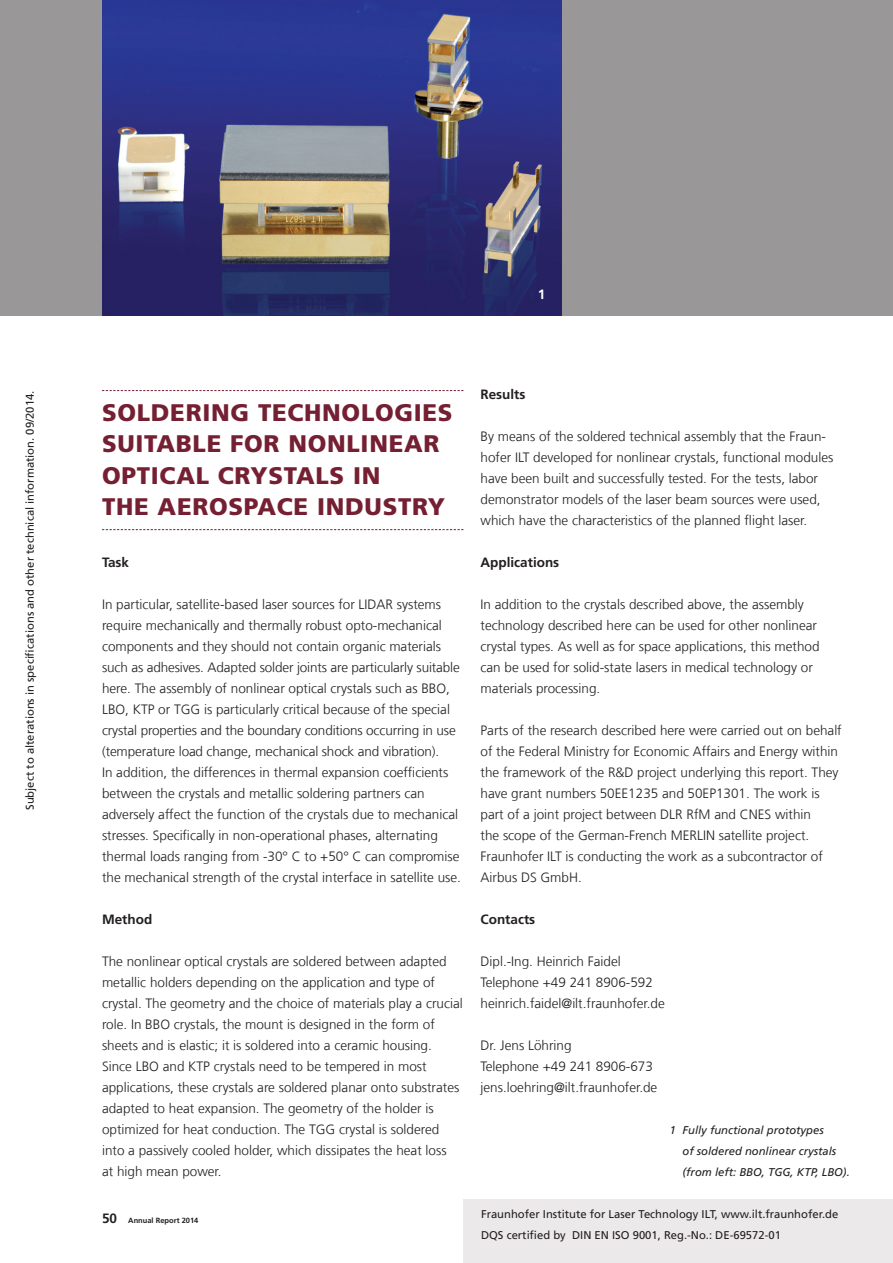
<style>
.page{position:relative;width:893px;height:1263px;background:#fff}
.page>*{position:absolute;margin:0;border:0;box-sizing:border-box;transform-origin:0 0}
.t1{font:900 24px/31.5px "Frutiger LT Com";letter-spacing:.03em;color:#751f32}
.t2{font:300 13.5px/21px "Frutiger LT Com";color:#231f20}
.t3{font:700 13.5px "Frutiger LT Com";color:#231f20}
.t4{font:700 13.5px "Frutiger LT Com";color:#fff}
.t5{font:11.25px/21px "Frutiger LT Com";color:#231f20}
.t6{font:italic 11.25px/21px "Frutiger LT Com";color:#231f20}
.t7{font:700 7.5px "Frutiger LT Com";color:#231f20}
.s1{font-size:13.5px}
</style>
<div class="page">
<div style="left:463px;top:1199px;width:430px;height:64px;background:#ece9ea"></div>
<div style="left:0;top:0;width:893px;height:315px;background:#999798"></div>
<svg style="left:102px;top:390px;width:361px;height:1px"></svg>
<svg style="left:102px;top:529px;width:361px;height:1px"></svg>
<img style="left:102px;top:0;width:459px;height:315px">
<p class="t5" style="left:20px;top:810px;width:421px;rotate:-90deg">Subject to alterations in specifications and other technical information. 09/2014.</p>
<p class="t4" style="left:538px;top:286px;width:9px">1</p>
<h1 class="t1" style="left:102px;top:397px;width:352px">SOLDERING TECHNOLOGIES<br>SUITABLE FOR NONLINEAR<br>OPTICAL CRYSTALS IN<br>THE AEROSPACE INDUSTRY</h1>
<p class="t3" style="left:102px;top:554px;width:29px">Task</p>
<p class="t2" style="left:102px;top:594px;width:360px">In particular, satellite-based laser sources for LIDAR systems require mechanically and thermally robust opto-mechanical components and they should not contain organic materials such as adhesives. Adapted solder joints are particularly suitable here. The assembly of nonlinear optical crystals such as BBO, LBO, KTP or TGG is particularly critical because of the special crystal properties and the boundary conditions occurring in use (temperature load change, mechanical shock and vibration).<br>In addition, the differences in thermal expansion coefficients between the crystals and metallic soldering partners can adversely affect the function of the crystals due to mechanical stresses. Specifically in non-operational phases, alternating thermal loads ranging from -30° C to +50° C can compromise the mechanical strength of the crystal interface in satellite use.</p>
<p class="t3" style="left:102px;top:911px;width:52px">Method</p>
<p class="t2" style="left:102px;top:951px;width:362px">The nonlinear optical crystals are soldered between adapted metallic holders depending on the application and type of crystal. The geometry and the choice of materials play a crucial role. In BBO crystals, the mount is designed in the form of sheets and is elastic; it is soldered into a ceramic housing.<br>Since LBO and KTP crystals need to be tempered in most applications, these crystals are soldered planar onto substrates adapted to heat expansion. The geometry of the holder is optimized for heat conduction. The TGG crystal is soldered into a passively cooled holder, which dissipates the heat loss<br>at high mean power.</p>
<p class="t7" style="left:102px;top:1216px;width:98px"><span class="s1">50</span> Annual Report 2014</p>
<p class="t3" style="left:480px;top:387px;width:46px">Results</p>
<p class="t2" style="left:480px;top:426px;width:354px">By means of the soldered technical assembly that the Fraun&shy;hofer ILT developed for nonlinear crystals, functional modules have been built and successfully tested. For the tests, labor demonstrator models of the laser beam sources were used, which have the characteristics of the planned flight laser.</p>
<p class="t3" style="left:480px;top:555px;width:80px">Applications</p>
<p class="t2" style="left:480px;top:594px;width:341px">In addition to the crystals described above, the assembly technology described here can be used for other nonlinear crystal types. As well as for space applications, this method can be used for solid-state lasers in medical technology or materials processing.</p>
<p class="t2" style="left:480px;top:720px;width:363px">Parts of the research described here were carried out on behalf of the Federal Ministry for Economic Affairs and Energy within the framework of the R&amp;D project underlying this report. They have grant numbers 50EE1235 and 50EP1301. The work is part of a joint project between DLR RfM and CNES within<br>the scope of the German-French MERLIN satellite project.<br>Fraunhofer ILT is conducting the work as a subcontractor of Airbus DS GmbH.</p>
<p class="t3" style="left:480px;top:912px;width:56px">Contacts</p>
<p class="t2" style="left:480px;top:951px;width:186px">Dipl.-Ing. Heinrich Faidel<br>Telephone +49 241 8906-592 heinrich.faidel@ilt.fraunhofer.de</p>
<p class="t2" style="left:480px;top:1035px;width:178px">Dr. Jens Löhring<br>Telephone +49 241 8906-673 jens.loehring@ilt.fraunhofer.de</p>
<p class="t6" style="left:682px;top:1120px;width:169px;text-indent:-13px">1 Fully functional prototypes<br>of soldered nonlinear crystals (from left: BBO, TGG, KTP, LBO).</p>
<p class="t5" style="left:481px;top:1204px;width:359px">Fraunhofer Institute for Laser Technology ILT, www.ilt.fraunhofer.de<br>DQS certified by DIN EN ISO 9001, Reg.-No.: DE-69572-01</p>
</div>
